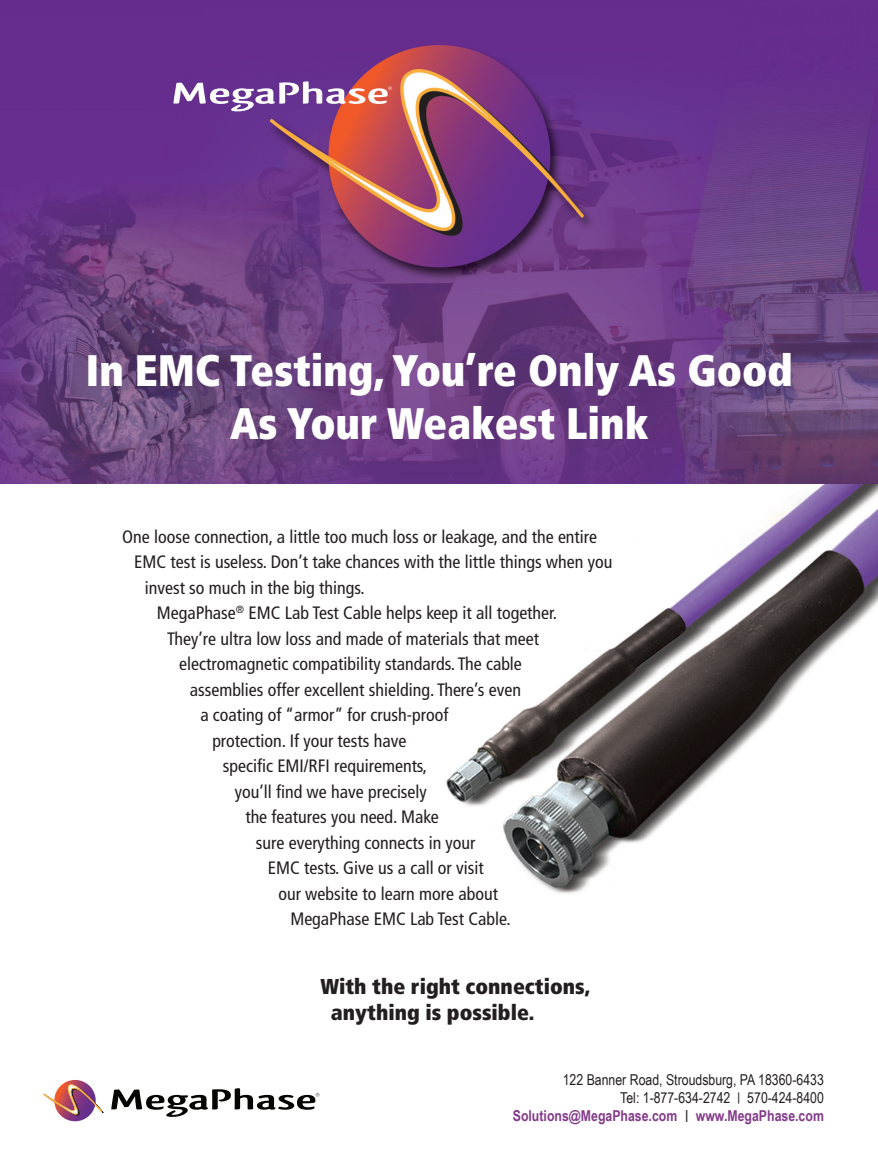
<style>
.page{position:relative;width:878px;height:1175px;background:#fff}
.page>*{position:absolute;margin:0;border:0;box-sizing:border-box;transform-origin:0 0}
.t1{font:900 condensed 44.1px "Frutiger";color:#fff}
.t2{font:900 condensed 21.6px "Frutiger";color:#231f20}
.t3{font:condensed 18px "Frutiger";color:#231f20}
.t4{font:15px "Arial Narrow";color:#231f20}
.t5{font:700 15px "Arial Narrow";color:#833a8a}
.s1{font-size:12px}
.s2{font-family:"Frutiger";font-weight:400;font-stretch:condensed;font-size:12px;color:#231f20}
</style>
<div class="page">
<img style="left:446px;top:484px;width:432px;height:410px">
<img style="left:0;top:0;width:878px;height:484px">
<svg style="left:173px;top:81px;width:219px;height:30px"></svg>
<svg style="left:54px;top:1079px;width:42px;height:42px"></svg>
<svg style="left:43px;top:1083px;width:61px;height:35px"></svg>
<svg style="left:111px;top:1088px;width:208px;height:28px"></svg>
<p class="t1" style="left:86px;top:344px;width:708px">In EMC Testing, You’re Only As Good</p>
<p class="t1" style="left:230px;top:397px;width:420px">As Your Weakest Link</p>
<p class="t3" style="left:122px;top:526px;width:476px">One loose connection, a little too much loss or leakage, and the entire</p>
<p class="t3" style="left:134px;top:551px;width:479px">EMC test is useless. Don’t take chances with the little things when you</p>
<p class="t3" style="left:145px;top:577px;width:221px">invest so much in the big things.</p>
<p class="t3" style="left:157px;top:602px;width:402px">MegaPhase<sup>®</sup> EMC Lab Test Cable helps keep it all together.</p>
<p class="t3" style="left:167px;top:628px;width:373px">They’re ultra low loss and made of materials that meet</p>
<p class="t3" style="left:179px;top:653px;width:344px">electromagnetic compatibility standards. The cable</p>
<p class="t3" style="left:190px;top:679px;width:333px">assemblies offer excellent shielding. There’s even</p>
<p class="t3" style="left:200px;top:704px;width:249px">a coating of “armor” for crush-proof</p>
<p class="t3" style="left:212px;top:730px;width:195px">protection. If your tests have</p>
<p class="t3" style="left:223px;top:755px;width:206px">specific EMI/RFI requirements,</p>
<p class="t3" style="left:235px;top:781px;width:193px">you’ll find we have precisely</p>
<p class="t3" style="left:245px;top:806px;width:195px">the features you need. Make</p>
<p class="t3" style="left:256px;top:832px;width:221px">sure everything connects in your</p>
<p class="t3" style="left:268px;top:857px;width:217px">EMC tests. Give us a call or visit</p>
<p class="t3" style="left:278px;top:883px;width:221px">our website to learn more about</p>
<p class="t3" style="left:290px;top:908px;width:222px">MegaPhase EMC Lab Test Cable.</p>
<p class="t2" style="left:320px;top:973px;width:271px">With the right connections,</p>
<p class="t2" style="left:331px;top:999px;width:205px">anything is possible.</p>
<p class="t4" style="left:562px;top:1068px;width:263px">122 Banner Road, Stroudsburg, PA 18360-6433</p>
<p class="t4" style="left:620px;top:1086px;width:205px">Tel: 1-877-634-2742 <span class="s1">|</span> 570-424-8400</p>
<p class="t5" style="left:513px;top:1104px;width:312px">Solutions@MegaPhase.com <span class="s2">|</span> www.MegaPhase.com</p>
</div>
